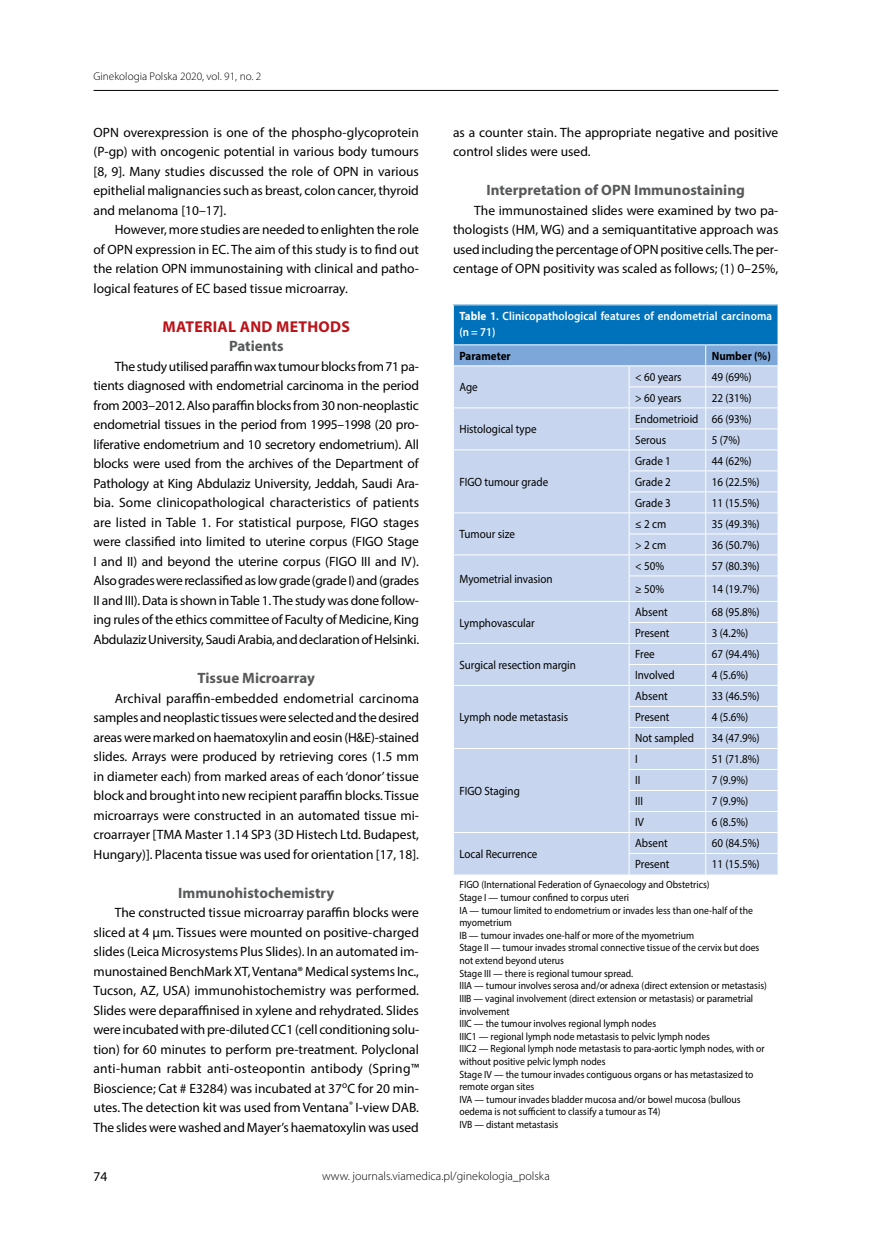
<style>
.page{position:relative;width:872px;height:1234px;background:#fff}
.page>*{position:absolute;margin:0;border:0;box-sizing:border-box;transform-origin:0 0}
.t1{font:700 15.75px "Myriad Pro";letter-spacing:.02em;color:#ba141a}
.t2{font:700 15px "Myriad Pro";color:#58595b}
.t3{font:13.5px/19.5px "Myriad Pro";letter-spacing:-.005em;color:#000;text-align:justify}
.t4{font:12px/21px "Myriad Pro";color:#000;scale:.92 1}
.t5{font:600 12px/16.5px "Myriad Pro";letter-spacing:.01em;color:#fff;scale:.92 1}
.t6{font:300 12px "Myriad Pro";color:#000}
.t7{font:700 12px "Myriad Pro";color:#000;scale:.92 1}
.t8{font:300 11.25px "Myriad Pro";color:#000}
.t9{font:10.5px/12.6px "Myriad Pro";color:#000;scale:.92 1}
.s1{font-weight:700}
</style>
<div class="page">
<hr style="left:94px;top:90px;width:684px;height:1px;background:#000">
<div style="left:453px;top:305px;width:325px;height:40px;background:#0072bc"></div>
<hr style="left:453px;top:305px;width:1px;height:39px;background:#fff">
<hr style="left:777px;top:305px;width:1px;height:39px;background:#fff">
<hr style="left:453px;top:344px;width:176px;height:1px;background:#fff">
<hr style="left:629px;top:344px;width:76px;height:1px;background:#fff">
<hr style="left:705px;top:344px;width:73px;height:1px;background:#fff">
<svg style="left:453px;top:345px;width:325px;height:529px;background:#c6d5ed"></svg>
<p class="t8" style="left:94px;top:71px;width:169px">Ginekologia Polska 2020, vol. 91, no. 2</p>
<p class="t3" style="left:94px;top:122px;width:327px">OPN overexpression is one of the phospho-glycoprotein (P-gp) with oncogenic potential in various body tumours [8, 9]. Many studies discussed the role of OPN in various epithelial malignancies such as breast, colon cancer, thyroid and melanoma [10–17].</p>
<p class="t3" style="left:94px;top:219px;width:327px;text-indent:21px">However, more studies are needed to enlighten the role of OPN expression in EC. The aim of this study is to find out the relation OPN immunostaining with clinical and patho&shy;logical features of EC based tissue microarray.</p>
<p class="t1" style="left:162px;top:316px;width:189px">MATERIAL AND METHODS</p>
<p class="t2" style="left:229px;top:336px;width:56px">Patients</p>
<p class="t3" style="left:94px;top:356px;width:327px;text-indent:21px">The study utilised paraffin wax tumour blocks from 71 pa&shy;tients diagnosed with endometrial carcinoma in the period from 2003–2012. Also paraffin blocks from 30 non-neoplastic endometrial tissues in the period from 1995–1998 (20 pro&shy;liferative endometrium and 10 secretory endometrium). All blocks were used from the archives of the Department of Pathology at King Abdulaziz University, Jeddah, Saudi Ara&shy;bia. Some clinicopathological characteristics of patients are listed in Table 1. For statistical purpose, FIGO stages were classified into limited to uterine corpus (FIGO Stage I and II) and beyond the uterine corpus (FIGO III and IV).<br>Also grades were reclassified as low grade (grade I) and (grades II and III). Data is shown in Table 1. The study was done follow&shy;ing rules of the ethics committee of Faculty of Medicine, King Abdulaziz University, Saudi Arabia, and declaration of Helsinki.</p>
<p class="t2" style="left:198px;top:668px;width:119px">Tissue Microarray</p>
<p class="t3" style="left:94px;top:688px;width:327px;text-indent:21px">Archival paraffin-embedded endometrial carcinoma samples and neoplastic tissues were selected and the desired areas were marked on haematoxylin and eosin (H&amp;E)-stained slides. Arrays were produced by retrieving cores (1.5 mm in diameter each) from marked areas of each ‘donor’ tissue block and brought into new recipient paraffin blocks. Tissue microarrays were constructed in an automated tissue mi&shy;croarrayer [TMA Master 1.14 SP3 (3D Histech Ltd. Budapest, Hungary)]. Placenta tissue was used for orientation [17, 18].</p>
<p class="t2" style="left:178px;top:882px;width:158px">Immunohistochemistry</p>
<p class="t3" style="left:94px;top:902px;width:327px;text-indent:21px">The constructed tissue microarray paraffin blocks were sliced at 4 μm. Tissues were mounted on positive-charged slides (Leica Microsystems Plus Slides). In an automated im&shy;munostained BenchMark XT, Ventana® Medical systems Inc., Tucson, AZ, USA) immunohistochemistry was performed.<br>Slides were deparaffinised in xylene and rehydrated. Slides were incubated with pre-diluted CC1 (cell conditioning solu&shy;tion) for 60 minutes to perform pre-treatment. Polyclonal anti-human rabbit anti-osteopontin antibody (Spring™ Bioscience; Cat # E3284) was incubated at 37<sup>o</sup>C for 20 min&shy;utes. The detection kit was used from Ventana<sup>®</sup> I-view DAB.<br>The slides were washed and Mayer’s haematoxylin was used</p>
<p class="t3" style="left:453px;top:122px;width:327px">as a counter stain. The appropriate negative and positive control slides were used.</p>
<p class="t2" style="left:486px;top:180px;width:260px">Interpretation of OPN Immunostaining</p>
<p class="t3" style="left:453px;top:200px;width:327px;text-indent:21px">The immunostained slides were examined by two pa&shy;thologists (HM, WG) and a semiquantitative approach was used including the percentage of OPN positive cells. The per&shy;centage of OPN positivity was scaled as follows; (1) 0–25%,</p>
<p class="t5" style="left:459px;top:307px;width:341px"><span class="s1">Table 1</span>. Clinicopathological features of endometrial carcinoma (n = 71)</p>
<p class="t7" style="left:459px;top:348px;width:57px">Parameter</p>
<p class="t7" style="left:711px;top:348px;width:66px">Number (%)</p>
<p class="t4" style="left:459px;top:376px;width:21px">Age</p>
<p class="t4" style="left:635px;top:366px;width:52px">&lt; 60 years</p>
<p class="t4" style="left:711px;top:366px;width:45px">49 (69%)</p>
<p class="t4" style="left:635px;top:387px;width:52px">&gt; 60 years</p>
<p class="t4" style="left:711px;top:387px;width:45px">22 (31%)</p>
<p class="t4" style="left:459px;top:418px;width:85px">Histological type</p>
<p class="t4" style="left:635px;top:408px;width:128px">Endometrioid 66 (93%)<br>Serous</p>
<p class="t4" style="left:711px;top:429px;width:33px">5 (7%)</p>
<p class="t4" style="left:459px;top:471px;width:98px">FIGO tumour grade</p>
<p class="t4" style="left:459px;top:523px;width:62px">Tumour size</p>
<p class="t4" style="left:459px;top:568px;width:103px">Myometrial invasion</p>
<p class="t4" style="left:459px;top:612px;width:83px">Lymphovascular</p>
<p class="t4" style="left:459px;top:654px;width:128px">Surgical resection margin</p>
<p class="t4" style="left:459px;top:706px;width:120px">Lymph node metastasis</p>
<p class="t4" style="left:459px;top:780px;width:67px">FIGO Staging</p>
<p class="t4" style="left:635px;top:450px;width:40px">Grade 1</p>
<p class="t4" style="left:711px;top:450px;width:45px">44 (62%)</p>
<p class="t4" style="left:635px;top:471px;width:40px">Grade 2</p>
<p class="t4" style="left:711px;top:471px;width:54px">16 (22.5%)</p>
<p class="t4" style="left:635px;top:492px;width:40px">Grade 3</p>
<p class="t4" style="left:711px;top:492px;width:54px">11 (15.5%)</p>
<p class="t4" style="left:635px;top:513px;width:35px">≤ 2 cm</p>
<p class="t4" style="left:711px;top:513px;width:54px">35 (49.3%)</p>
<p class="t4" style="left:635px;top:534px;width:35px">&gt; 2 cm</p>
<p class="t4" style="left:711px;top:534px;width:54px">36 (50.7%)</p>
<p class="t4" style="left:635px;top:555px;width:33px">&lt; 50%</p>
<p class="t4" style="left:711px;top:555px;width:54px">57 (80.3%)</p>
<p class="t4" style="left:635px;top:578px;width:33px">≥ 50%</p>
<p class="t4" style="left:711px;top:578px;width:54px">14 (19.7%)</p>
<p class="t4" style="left:635px;top:601px;width:37px">Absent</p>
<p class="t4" style="left:711px;top:601px;width:54px">68 (95.8%)</p>
<p class="t4" style="left:635px;top:622px;width:39px">Present</p>
<p class="t4" style="left:711px;top:622px;width:41px">3 (4.2%)</p>
<p class="t4" style="left:635px;top:643px;width:23px">Free</p>
<p class="t4" style="left:711px;top:643px;width:54px">67 (94.4%)</p>
<p class="t4" style="left:635px;top:664px;width:44px">Involved</p>
<p class="t4" style="left:711px;top:664px;width:41px">4 (5.6%)</p>
<p class="t4" style="left:635px;top:685px;width:37px">Absent</p>
<p class="t4" style="left:711px;top:685px;width:54px">33 (46.5%)</p>
<p class="t4" style="left:635px;top:706px;width:39px">Present</p>
<p class="t4" style="left:711px;top:706px;width:41px">4 (5.6%)</p>
<p class="t4" style="left:635px;top:727px;width:65px">Not sampled</p>
<p class="t4" style="left:711px;top:727px;width:54px">34 (47.9%)</p>
<p class="t4" style="left:635px;top:748px;width:4px">I</p>
<p class="t4" style="left:711px;top:748px;width:54px">51 (71.8%)</p>
<p class="t4" style="left:635px;top:769px;width:7px">II</p>
<p class="t4" style="left:711px;top:769px;width:41px">7 (9.9%)</p>
<p class="t4" style="left:635px;top:790px;width:10px">III</p>
<p class="t4" style="left:711px;top:790px;width:41px">7 (9.9%)</p>
<p class="t4" style="left:635px;top:811px;width:11px">IV</p>
<p class="t4" style="left:711px;top:811px;width:41px">6 (8.5%)</p>
<p class="t4" style="left:635px;top:832px;width:37px">Absent</p>
<p class="t4" style="left:711px;top:832px;width:54px">60 (84.5%)</p>
<p class="t4" style="left:635px;top:853px;width:39px">Present</p>
<p class="t4" style="left:711px;top:853px;width:54px">11 (15.5%)</p>
<p class="t9" style="left:459px;top:878px;width:336px">FIGO (International Federation of Gynaecology and Obstetrics)<br>Stage I — tumour confined to corpus uteri<br>IA — tumour limited to endometrium or invades less than one-half of the myometrium<br>IB — tumour invades one-half or more of the myometrium<br>Stage II — tumour invades stromal connective tissue of the cervix but does not extend beyond uterus<br>Stage III — there is regional tumour spread.<br>IIIA — tumour involves serosa and/or adnexa (direct extension or metastasis)<br>IIIB — vaginal involvement (direct extension or metastasis) or parametrial involvement<br>IIIC — the tumour involves regional lymph nodes<br>IIIC1 — regional lymph node metastasis to pelvic lymph nodes<br>IIIC2 — Regional lymph node metastasis to para-aortic lymph nodes, with or without positive pelvic lymph nodes<br>Stage IV — the tumour invades contiguous organs or has metastasized to remote organ sites<br>IVA — tumour invades bladder mucosa and/or bowel mucosa (bullous oedema is not sufficient to classify a tumour as T4)<br>IVB — distant metastasis</p>
<p class="t4" style="left:459px;top:843px;width:86px">Local Recurrence</p>
<p class="t3" style="left:94px;top:1166px;width:15px">74</p>
<p class="t6" style="left:322px;top:1169px;width:229px">www. journals.viamedica.pl/ginekologia_polska</p>
</div>
